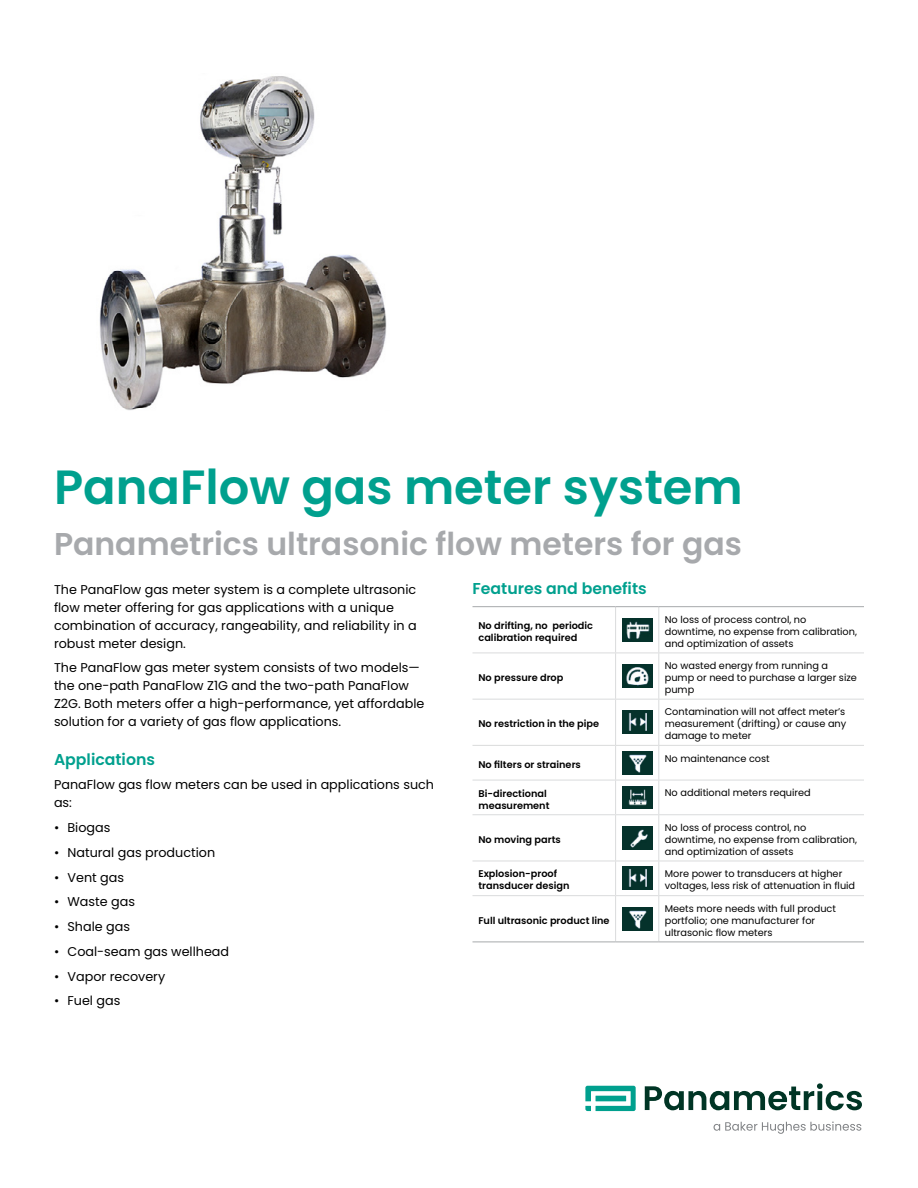
<style>
.page{position:relative;width:918px;height:1188px;background:#fff}
.page>*{position:absolute;margin:0;border:0;box-sizing:border-box;transform-origin:0 0}
.t1{font:600 48px "Poppins";color:#00a08e}
.t2{font:600 31.5px "Poppins";color:#a7a9ac}
.t3{font:600 15.75px "Poppins";color:#00a08e}
.t4{font:12.75px/18px "Poppins";color:#000}
.t5{font:9.75px/12px "Poppins";color:#000}
.t6{font:600 9.75px/12px "Poppins";color:#000}
</style>
<div class="page">
<hr style="left:615px;top:607px;width:1px;height:46px;background:#dadbdc">
<hr style="left:658px;top:607px;width:1px;height:46px;background:#dadbdc">
<hr style="left:472px;top:653px;width:144px;height:1px;background:#dadbdc">
<hr style="left:616px;top:653px;width:43px;height:1px;background:#dadbdc">
<hr style="left:615px;top:653px;width:1px;height:46px;background:#dadbdc">
<hr style="left:659px;top:653px;width:205px;height:1px;background:#dadbdc">
<hr style="left:658px;top:653px;width:1px;height:46px;background:#dadbdc">
<hr style="left:472px;top:699px;width:144px;height:1px;background:#dadbdc">
<hr style="left:616px;top:699px;width:43px;height:1px;background:#dadbdc">
<hr style="left:615px;top:700px;width:1px;height:45px;background:#dadbdc">
<hr style="left:659px;top:699px;width:205px;height:1px;background:#dadbdc">
<hr style="left:658px;top:700px;width:1px;height:45px;background:#dadbdc">
<hr style="left:472px;top:745px;width:144px;height:1px;background:#dadbdc">
<hr style="left:616px;top:745px;width:43px;height:1px;background:#dadbdc">
<hr style="left:615px;top:746px;width:1px;height:34px;background:#dadbdc">
<hr style="left:659px;top:745px;width:205px;height:1px;background:#dadbdc">
<hr style="left:658px;top:746px;width:1px;height:34px;background:#dadbdc">
<hr style="left:472px;top:780px;width:144px;height:1px;background:#dadbdc">
<hr style="left:616px;top:780px;width:43px;height:1px;background:#dadbdc">
<hr style="left:615px;top:780px;width:1px;height:34px;background:#dadbdc">
<hr style="left:659px;top:780px;width:205px;height:1px;background:#dadbdc">
<hr style="left:658px;top:780px;width:1px;height:34px;background:#dadbdc">
<hr style="left:472px;top:814px;width:144px;height:1px;background:#dadbdc">
<hr style="left:616px;top:814px;width:43px;height:1px;background:#dadbdc">
<hr style="left:615px;top:815px;width:1px;height:46px;background:#dadbdc">
<hr style="left:659px;top:814px;width:205px;height:1px;background:#dadbdc">
<hr style="left:658px;top:815px;width:1px;height:46px;background:#dadbdc">
<hr style="left:472px;top:861px;width:144px;height:1px;background:#dadbdc">
<hr style="left:616px;top:861px;width:43px;height:1px;background:#dadbdc">
<hr style="left:615px;top:861px;width:1px;height:34px;background:#dadbdc">
<hr style="left:659px;top:861px;width:205px;height:1px;background:#dadbdc">
<hr style="left:658px;top:861px;width:1px;height:34px;background:#dadbdc">
<hr style="left:472px;top:895px;width:144px;height:1px;background:#dadbdc">
<hr style="left:616px;top:895px;width:43px;height:1px;background:#dadbdc">
<hr style="left:615px;top:896px;width:1px;height:46px;background:#dadbdc">
<hr style="left:659px;top:895px;width:205px;height:1px;background:#dadbdc">
<hr style="left:658px;top:896px;width:1px;height:46px;background:#dadbdc">
<hr style="left:472px;top:606px;width:144px;height:1px;background:#a7a9ac">
<hr style="left:616px;top:606px;width:43px;height:1px;background:#a7a9ac">
<hr style="left:659px;top:606px;width:205px;height:1px;background:#a7a9ac">
<hr style="left:472px;top:942px;width:144px;height:1px;background:#a7a9ac">
<hr style="left:616px;top:942px;width:43px;height:1px;background:#a7a9ac">
<hr style="left:659px;top:942px;width:205px;height:1px;background:#a7a9ac">
<img style="left:622px;top:618px;width:30px;height:23px">
<img style="left:622px;top:665px;width:30px;height:22px">
<img style="left:622px;top:711px;width:30px;height:23px">
<img style="left:622px;top:751px;width:30px;height:23px">
<img style="left:622px;top:786px;width:30px;height:23px">
<img style="left:622px;top:827px;width:30px;height:22px">
<img style="left:622px;top:867px;width:30px;height:23px">
<img style="left:622px;top:907px;width:30px;height:23px">
<img style="left:99px;top:76px;width:288px;height:334px">
<svg style="left:585px;top:1086px;width:51px;height:25px"></svg>
<svg style="left:645px;top:1083px;width:217px;height:27px"></svg>
<svg style="left:714px;top:1121px;width:147px;height:13px"></svg>
<h1 class="t1" style="left:54px;top:459px;width:690px">PanaFlow gas meter system</h1>
<h2 class="t2" style="left:54px;top:526px;width:690px">Panametrics ultrasonic flow meters for gas</h2>
<p class="t4" style="left:54px;top:580px;width:364px">The PanaFlow gas meter system is a complete ultrasonic flow meter offering for gas applications with a unique combination of accuracy, rangeability, and reliability in a robust meter design.</p>
<p class="t4" style="left:54px;top:659px;width:372px">The PanaFlow gas meter system consists of two models— the one-path PanaFlow Z1G and the two-path PanaFlow Z2G. Both meters offer a high-performance, yet affordable solution for a variety of gas flow applications.</p>
<p class="t3" style="left:54px;top:750px;width:103px">Applications</p>
<p class="t4" style="left:54px;top:776px;width:382px">PanaFlow gas flow meters can be used in applications such as:</p>
<p class="t4" style="left:54px;top:819px;width:58px">• Biogas</p>
<p class="t4" style="left:54px;top:843px;width:163px">• Natural gas production</p>
<p class="t4" style="left:54px;top:868px;width:72px">• Vent gas</p>
<p class="t4" style="left:54px;top:893px;width:83px">• Waste gas</p>
<p class="t4" style="left:54px;top:918px;width:78px">• Shale gas</p>
<p class="t4" style="left:54px;top:942px;width:177px">• Coal-seam gas wellhead</p>
<p class="t4" style="left:54px;top:967px;width:113px">• Vapor recovery</p>
<p class="t4" style="left:54px;top:992px;width:68px">• Fuel gas</p>
<p class="t3" style="left:472px;top:579px;width:176px">Features and benefits</p>
<p class="t6" style="left:478px;top:620px;width:116px">No drifting, no periodic calibration required</p>
<p class="t5" style="left:665px;top:614px;width:194px">No loss of process control, no downtime, no expense from calibration, and optimization of assets</p>
<p class="t6" style="left:478px;top:672px;width:87px">No pressure drop</p>
<p class="t5" style="left:665px;top:660px;width:194px">No wasted energy from running a pump or need to purchase a larger size pump</p>
<p class="t6" style="left:478px;top:718px;width:122px">No restriction in the pipe</p>
<p class="t5" style="left:665px;top:706px;width:183px;text-align:justify">Contamination will not affect meter’s measurement (drifting) or cause any damage to meter</p>
<p class="t6" style="left:478px;top:758px;width:104px">No filters or strainers</p>
<p class="t5" style="left:665px;top:752px;width:106px">No maintenance cost</p>
<p class="t6" style="left:478px;top:787px;width:73px">Bi-directional measurement</p>
<p class="t5" style="left:665px;top:787px;width:148px">No additional meters required</p>
<p class="t6" style="left:478px;top:834px;width:84px">No moving parts</p>
<p class="t5" style="left:665px;top:822px;width:194px">No loss of process control, no downtime, no expense from calibration, and optimization of assets</p>
<p class="t6" style="left:478px;top:868px;width:92px">Explosion-proof transducer design</p>
<p class="t5" style="left:665px;top:868px;width:192px">More power to transducers at higher voltages, less risk of attenuation in fluid</p>
<p class="t6" style="left:478px;top:915px;width:133px">Full ultrasonic product line</p>
<p class="t5" style="left:665px;top:903px;width:173px">Meets more needs with full product portfolio; one manufacturer for ultrasonic flow meters</p>
</div>
